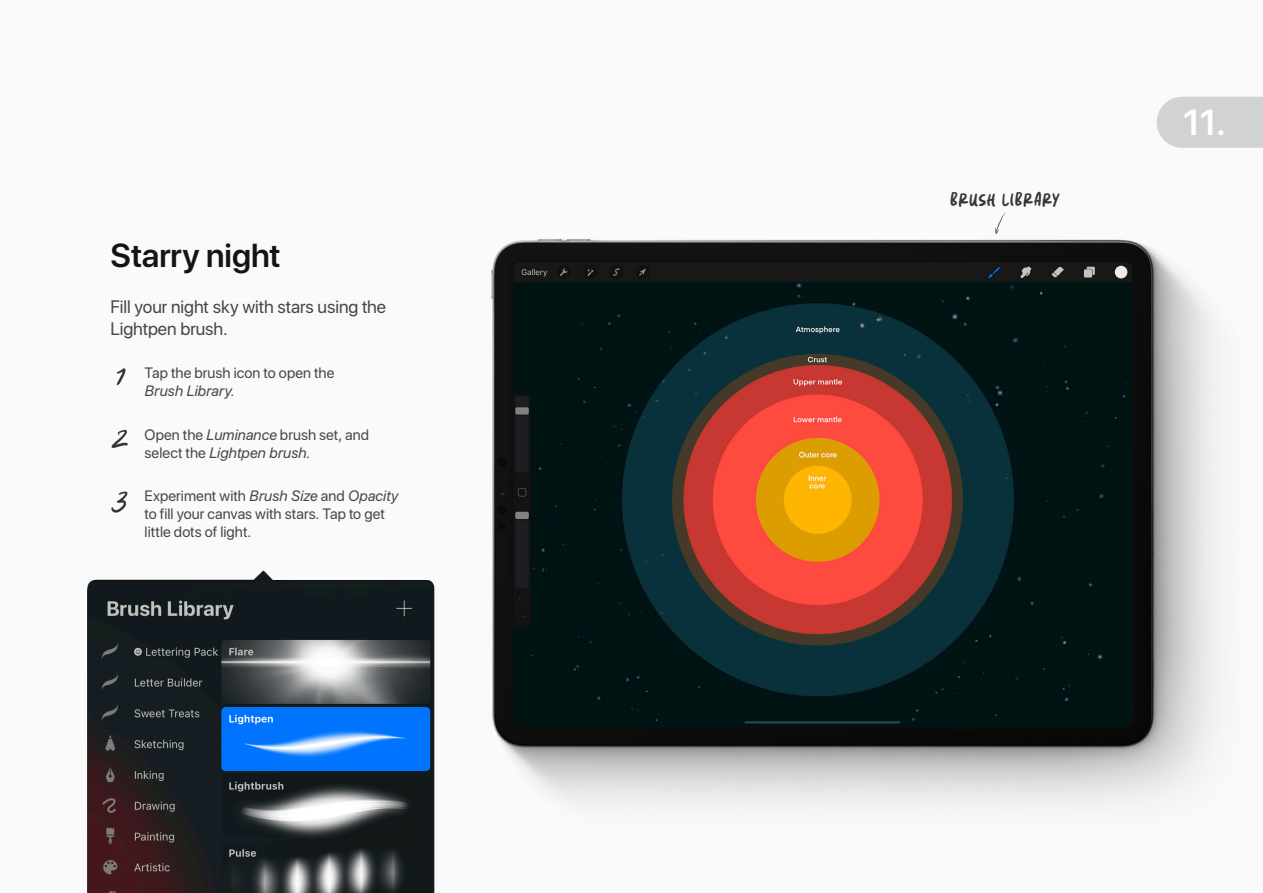
<style>
.page{position:relative;width:1263px;height:893px;background:#fafafa}
.page>*{position:absolute;margin:0;border:0;box-sizing:border-box;transform-origin:0 0}
.Page_numbers{font:600 36px "SF Pro Display";color:#fff}
.H2_-_30pt{font:600 33px "SF Pro Display";color:#151314}
.HandwrittenType{font:700 24px "Springs Note";letter-spacing:.005em;color:#373536}
.Basic_Body{font:18px/21.6px "SF Pro Display";letter-spacing:-.005em;color:#484646}
.Body___Numbered_List{font:15px/18px "SF Pro Display";letter-spacing:.005em;color:#484646}
.s1{font-style:italic}
</style>
<div class="page">
<img style="left:87px;top:570px;width:348px;height:323px">
<img style="left:491px;top:239px;width:723px;height:563px">
<div style="left:1157px;top:97px;width:106px;height:51px;background:#d1d2d4"></div>
<img style="left:116px;top:368px;width:10px;height:18px">
<img style="left:111px;top:429px;width:17px;height:19px">
<img style="left:111px;top:491px;width:17px;height:22px">
<svg style="left:995px;top:212px;width:11px;height:22px"></svg>
<p class="H2_-_30pt" style="left:111px;top:232px;width:171px">Starry night</p>
<p class="Basic_Body" style="left:111px;top:296px;width:277px">Fill your night sky with stars using the<br>Lightpen brush.</p>
<p class="Body___Numbered_List" style="left:145px;top:364px;width:191px">Tap the brush icon to open the<br><span class="s1">Brush Library</span>.</p>
<p class="Body___Numbered_List" style="left:145px;top:425px;width:226px">Open the <span class="s1">Luminance</span> brush set, and select the <span class="s1">Lightpen brush</span>.</p>
<p class="Body___Numbered_List" style="left:145px;top:487px;width:255px">Experiment with <span class="s1">Brush Size</span> and <span class="s1">Opacity </span>to fill your canvas with stars. Tap to get little dots of light.</p>
<p class="HandwrittenType" style="left:949px;top:188px;width:112px">BRUSH LIBRARY</p>
<p class="Page_numbers" style="left:1183px;top:97px;width:44px">11.</p>
</div>
